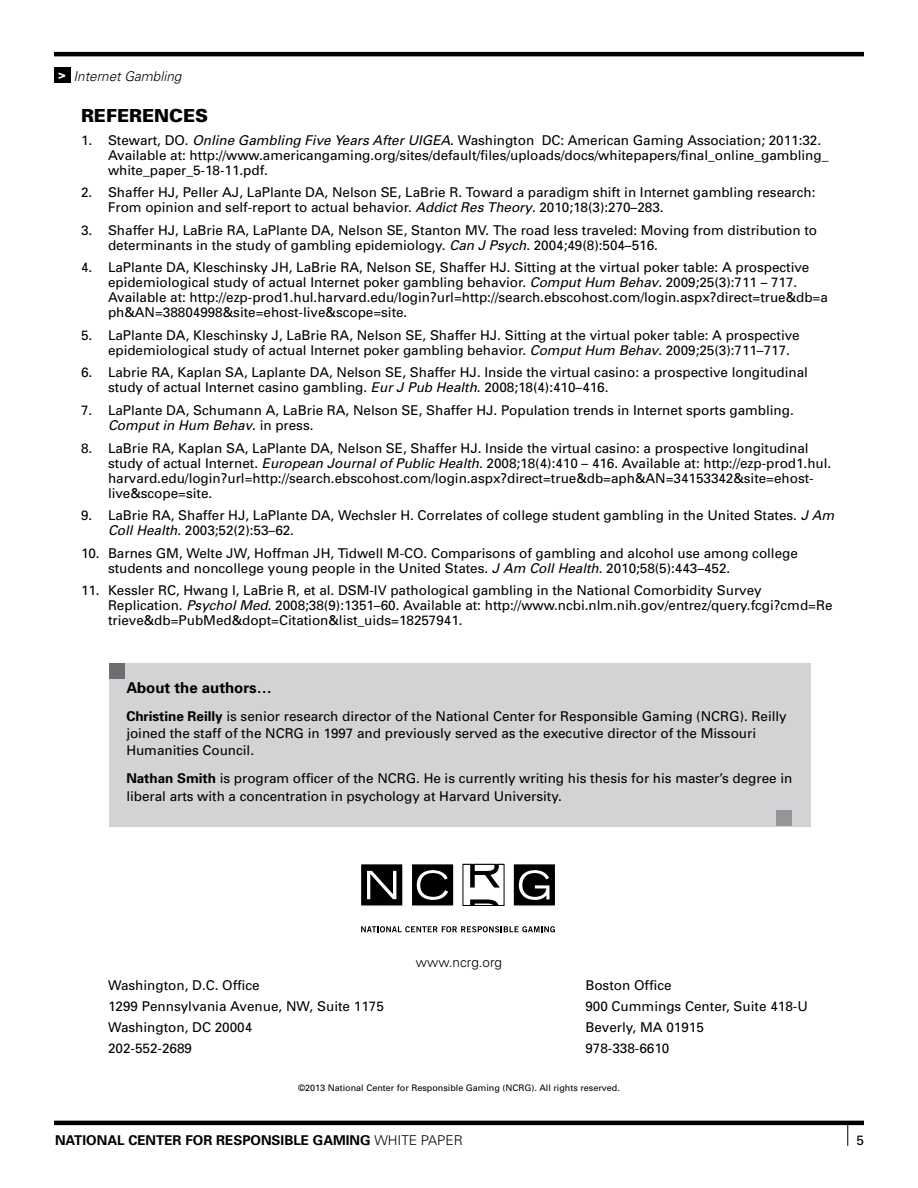
<style>
.page{position:relative;width:918px;height:1188px;background:#fff}
.page>*{position:absolute;margin:0;border:0;box-sizing:border-box;transform-origin:0 0}
.t1{font:900 18px "Univers";color:#000}
.t2{font:700 15px "Univers";color:#000}
.t3{font:13.5px/15px "Univers";color:#000}
.t4{font:700 13.5px "Univers";color:#000}
.t5{font:italic 300 13.5px "Univers";color:#000}
.t6{font:300 13.5px "Univers";color:#000}
.t7{font:9px "Univers";color:#000}
.s1{font-style:italic}
.s2{font-weight:700}
.s3{font-weight:300}
</style>
<div class="page">
<svg style="left:847px;top:1125px;width:1px;height:21px"></svg>
<hr style="left:54px;top:1121px;width:810px;height:4px;background:#000">
<hr style="left:54px;top:52px;width:810px;height:4px;background:#000">
<div style="left:54px;top:68px;width:16px;height:15px;background:#000"></div>
<div style="left:412px;top:865px;width:41px;height:41px;background:#848484"></div>
<svg style="left:361px;top:864px;width:41px;height:41px;background:#303030"></svg>
<svg style="left:412px;top:864px;width:41px;height:41px;background:#282828"></svg>
<svg style="left:462px;top:863px;width:43px;height:43px"></svg>
<svg style="left:514px;top:864px;width:41px;height:41px;background:#313131"></svg>
<svg style="left:361px;top:926px;width:194px;height:6px"></svg>
<div style="left:109px;top:663px;width:702px;height:163px;background:#d1d3d4"></div>
<div style="left:109px;top:663px;width:15px;height:15px;background:#6d6e71"></div>
<div style="left:777px;top:810px;width:15px;height:15px;background:#939598"></div>
<p class="t5" style="left:58px;top:68px;width:125px"><sup>&gt;</sup> Internet Gambling</p>
<h1 class="t1" style="left:81px;top:105px;width:26px">REFERE</h1>
<h1 class="t1" style="left:154px;top:105px;width:42px">NCES</h1>
<p class="t3" style="left:108px;top:132px;width:722px;text-indent:-27px">1. Stewart, DO. <span class="s1">Online Gambling Five Years After UIGEA</span>. Washington DC: American Gaming Association; 2011:32.<br>Available at: http://www.americangaming.org/sites/default/files/uploads/docs/whitepapers/final_online_gambling_ white_paper_5-18-11.pdf.</p>
<p class="t3" style="left:108px;top:185px;width:709px;text-indent:-27px">2. Shaffer HJ, Peller AJ, LaPlante DA, Nelson SE, LaBrie R. Toward a paradigm shift in Internet gambling research:<br>From opinion and self-report to actual behavior. <span class="s1">Addict Res Theory</span>. 2010;18(3):270–283.</p>
<p class="t3" style="left:108px;top:222px;width:711px;text-indent:-27px">3. Shaffer HJ, LaBrie RA, LaPlante DA, Nelson SE, Stanton MV. The road less traveled: Moving from distribution to determinants in the study of gambling epidemiology. <span class="s1">Can J Psych</span>. 2004;49(8):504–516.</p>
<p class="t3" style="left:108px;top:260px;width:722px;text-indent:-27px">4. LaPlante DA, Kleschinsky JH, LaBrie RA, Nelson SE, Shaffer HJ. Sitting at the virtual poker table: A prospective epidemiological study of actual Internet poker gambling behavior. <span class="s1">Comput Hum Behav</span>. 2009;25(3):711 – 717.<br>Available at: http://ezp-prod1.hul.harvard.edu/login?url=http://search.ebscohost.com/login.aspx?direct=true&amp;db=a ph&amp;AN=38804998&amp;site=ehost-live&amp;scope=site.</p>
<p class="t3" style="left:108px;top:327px;width:693px;text-indent:-27px">5. LaPlante DA, Kleschinsky J, LaBrie RA, Nelson SE, Shaffer HJ. Sitting at the virtual poker table: A prospective epidemiological study of actual Internet poker gambling behavior. <span class="s1">Comput Hum Behav</span>. 2009;25(3):711–717.</p>
<p class="t3" style="left:108px;top:365px;width:701px;text-indent:-27px">6. Labrie RA, Kaplan SA, Laplante DA, Nelson SE, Shaffer HJ. Inside the virtual casino: a prospective longitudinal study of actual Internet casino gambling. <span class="s1">Eur J Pub Health</span>. 2008;18(4):410–416.</p>
<p class="t3" style="left:108px;top:403px;width:687px;text-indent:-27px">7. LaPlante DA, Schumann A, LaBrie RA, Nelson SE, Shaffer HJ. Population trends in Internet sports gambling.<br><span class="s1">Comput in Hum Behav</span>. in press.</p>
<p class="t3" style="left:108px;top:440px;width:725px;text-indent:-27px">8. LaBrie RA, Kaplan SA, LaPlante DA, Nelson SE, Shaffer HJ. Inside the virtual casino: a prospective longitudinal study of actual Internet. <span class="s1">European Journal of Public Health</span>. 2008;18(4):410 – 416. Available at: http://ezp-prod1.hul. harvard.edu/login?url=http://search.ebscohost.com/login.aspx?direct=true&amp;db=aph&amp;AN=34153342&amp;site=ehost&shy;live&amp;scope=site.</p>
<p class="t3" style="left:108px;top:508px;width:728px;text-indent:-27px">9. LaBrie RA, Shaffer HJ, LaPlante DA, Wechsler H. Correlates of college student gambling in the United States. <span class="s1">J Am<br>Coll Health</span>. 2003;52(2):53–62.</p>
<p class="t3" style="left:108px;top:545px;width:691px;text-indent:-27px">10. Barnes GM, Welte JW, Hoffman JH, Tidwell M-CO. Comparisons of gambling and alcohol use among college students and noncollege young people in the United States. <span class="s1">J Am Coll Health</span>. 2010;58(5):443–452.</p>
<p class="t3" style="left:108px;top:583px;width:726px;text-indent:-27px">11. Kessler RC, Hwang I, LaBrie R, et al. DSM-IV pathological gambling in the National Comorbidity Survey<br>Replication. <span class="s1">Psychol Med</span>. 2008;38(9):1351–60. Available at: http://www.ncbi.nlm.nih.gov/entrez/query.fcgi?cmd=Re trieve&amp;db=PubMed&amp;dopt=Citation&amp;list_uids=18257941.</p>
<p class="t2" style="left:126px;top:678px;width:147px">ABOUT THE AUTHORS…</p>
<p class="t3" style="left:126px;top:707px;width:662px;line-height:17.2px"><span class="s2">CHRISTINE REILLY</span> is senior research director of the National Center for Responsible Gaming (NCRG). Reilly joined the staff of the NCRG in 1997 and previously served as the executive director of the Missouri<br>Humanities Council.</p>
<p class="t3" style="left:126px;top:770px;width:668px;line-height:17.2px"><span class="s2">NATHAN SMITH</span> is program officer of the NCRG. He is currently writing his thesis for his master’s degree in liberal arts with a concentration in psychology at Harvard University.</p>
<p class="t6" style="left:416px;top:954px;width:88px">www.ncrg.org</p>
<p class="t3" style="left:108px;top:975px;width:277px;line-height:21px">Washington, D.C. Office<br>1299 Pennsylvania Avenue, NW, Suite 1175<br>Washington, DC 20004<br>202-552-2689</p>
<p class="t3" style="left:585px;top:975px;width:224px;line-height:21px">Boston Office<br>900 Cummings Center, Suite 418-U<br>Beverly, MA 01915<br>978-338-6610</p>
<p class="t7" style="left:298px;top:1082px;width:323px">©2013 National Center for Responsible Gaming (NCRG). All rights reserved.</p>
<p class="t4" style="left:55px;top:1132px;width:409px">NATIONAL CENTER FOR RESPONSIBLE GAMING <span class="s3">White Paper</span></p>
<p class="t3" style="left:856px;top:1132px;width:9px">5</p>
</div>
